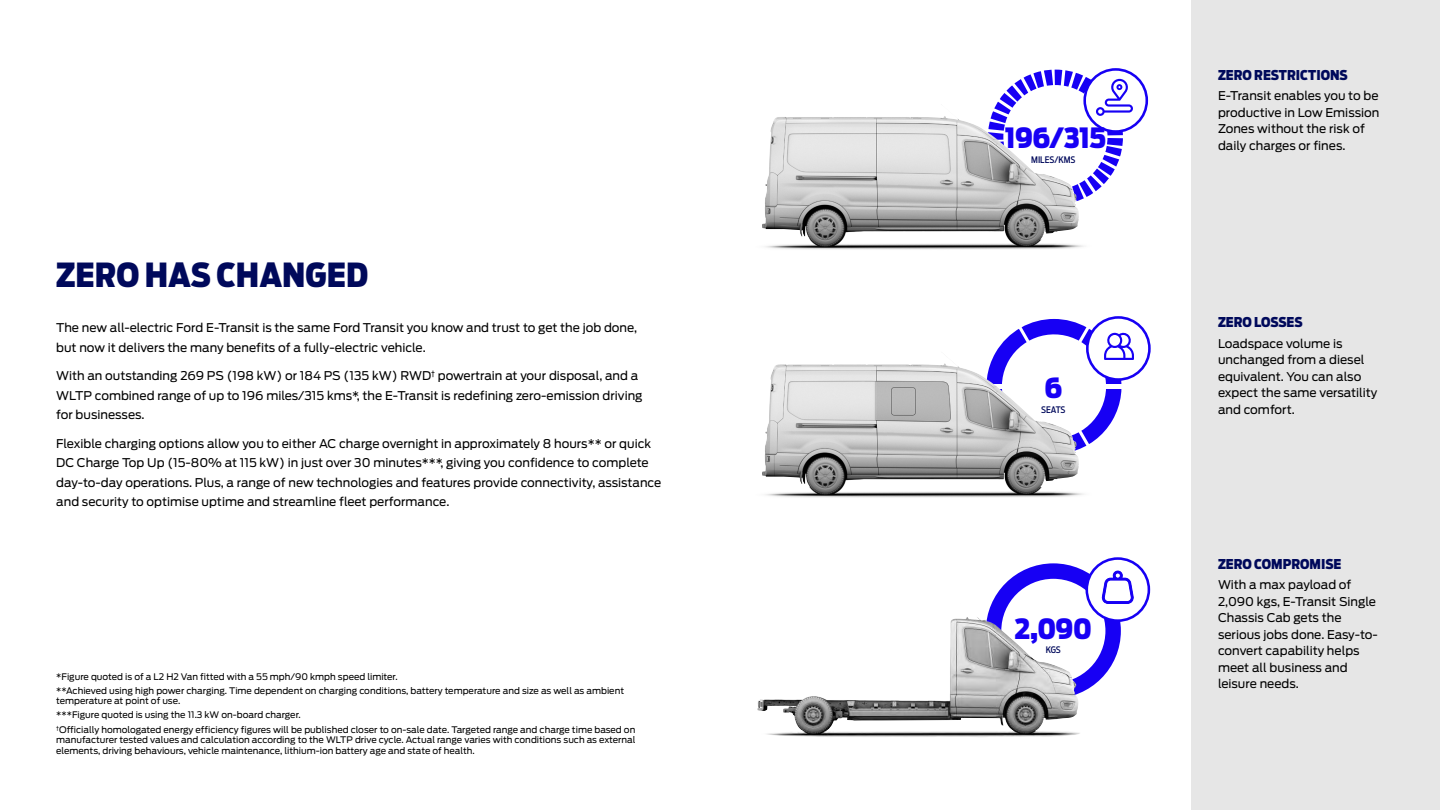
<style>
.page{position:relative;width:1440px;height:810px;background:#fff}
.page>*{position:absolute;margin:0;border:0;box-sizing:border-box;transform-origin:0 0}
.t1{font:900 33px "Ford Antenna Cond";color:#00095b}
.t2{font:900 27.75px "Ford Antenna Cond";letter-spacing:-.02em;color:#1700f4}
.t3{font:900 13.5px "Ford Antenna Cond";color:#00095b}
.t4{font:12px/16.5px "Ford Antenna";color:#000}
.t5{font:9px/14.2px "Ford Antenna";color:#000}
.t6{font:500 9px "Ford Antenna Cond";letter-spacing:-.005em;color:#00095b}
</style>
<div class="page">
<div style="left:1086px;top:557px;width:64px;height:65px;border:3px solid #1700f4;border-radius:50%"></div>
<svg style="left:992px;top:563px;width:142px;height:135px"></svg>
<svg style="left:996px;top:316px;width:138px;height:123px"></svg>
<svg style="left:1085px;top:69px;width:62px;height:63px"></svg>
<div style="left:1083px;top:68px;width:65px;height:65px;border:3px solid #1700f4;border-radius:50%"></div>
<svg style="left:996px;top:70px;width:137px;height:121px"></svg>
<div style="left:1192px;top:0;width:248px;height:810px;background:#e6e6e6"></div>
<img style="left:762px;top:352px;width:335px;height:146px">
<img style="left:762px;top:104px;width:335px;height:146px">
<img style="left:757px;top:603px;width:295px;height:134px">
<h1 class="t1" style="left:56px;top:245px;width:314px">ZERO HAS CHANGED</h1>
<p class="t4" style="left:56px;top:317px;width:583px;line-height:19.5px">The new all-electric Ford E-Transit is the same Ford Transit you know and trust to get the job done, but now it delivers the many benefits of a fully-electric vehicle.</p>
<p class="t4" style="left:56px;top:365px;width:588px;line-height:19.5px">With an outstanding 269 PS (198 kW) or 184 PS (135 kW) RWD<sup>†</sup> powertrain at your disposal, and a<br>WLTP combined range of up to 196 miles/315 kms*, the E-Transit is redefining zero-emission driving for businesses.</p>
<p class="t4" style="left:56px;top:432px;width:607px;line-height:19.5px">Flexible charging options allow you to either AC charge overnight in approximately 8 hours** or quick DC Charge Top Up (15-80% at 115 kW) in just over 30 minutes***, giving you confidence to complete day‑to‑day operations. Plus, a range of new technologies and features provide connectivity, assistance and security to optimise uptime and streamline fleet performance.</p>
<p class="t5" style="left:56px;top:668px;width:569px">*Figure quoted is of a L2 H2 Van fitted with a 55 mph/90 kmph speed limiter.<br>**Achieved using high power charging. Time dependent on charging conditions, battery temperature and size as well as ambient</p>
<p class="t5" style="left:56px;top:693px;width:581px">temperature at point of use.<br>***Figure quoted is using the 11.3 kW on-board charger.<br><sup>†</sup>Officially homologated energy efficiency figures will be published closer to on-sale date. Targeted range and charge time based on</p>
<p class="t5" style="left:56px;top:734px;width:581px;line-height:10.5px">manufacturer tested values and calculation according to the WLTP drive cycle. Actual range varies with conditions such as external elements, driving behaviours, vehicle maintenance, lithium-ion battery age and state of health.</p>
<h2 class="t2" style="left:1005px;top:113px;width:103px">196/315</h2>
<p class="t6" style="left:1031px;top:152px;width:46px">MILES/KMS</p>
<h2 class="t2" style="left:1044px;top:362px;width:20px">6</h2>
<p class="t6" style="left:1041px;top:402px;width:26px">SEATS</p>
<h2 class="t2" style="left:1015px;top:603px;width:79px">2,090</h2>
<p class="t6" style="left:1046px;top:642px;width:17px">KGS</p>
<p class="t3" style="left:1218px;top:62px;width:131px">ZERO RESTRICTIONS</p>
<p class="t4" style="left:1218px;top:86px;width:163px">E-Transit enables you to be productive in Low Emission<br>Zones without the risk of daily charges or fines.</p>
<p class="t3" style="left:1218px;top:310px;width:86px">ZERO LOSSES</p>
<p class="t4" style="left:1218px;top:334px;width:161px">Loadspace volume is unchanged from a diesel equivalent. You can also expect the same versatility and comfort.</p>
<p class="t3" style="left:1218px;top:551px;width:125px">ZERO COMPROMISE</p>
<p class="t4" style="left:1218px;top:575px;width:161px">With a max payload of<br>2,090 kgs, E-Transit Single<br>Chassis Cab gets the serious jobs done. Easy-to&shy;convert capability helps meet all business and leisure needs.</p>
</div>
